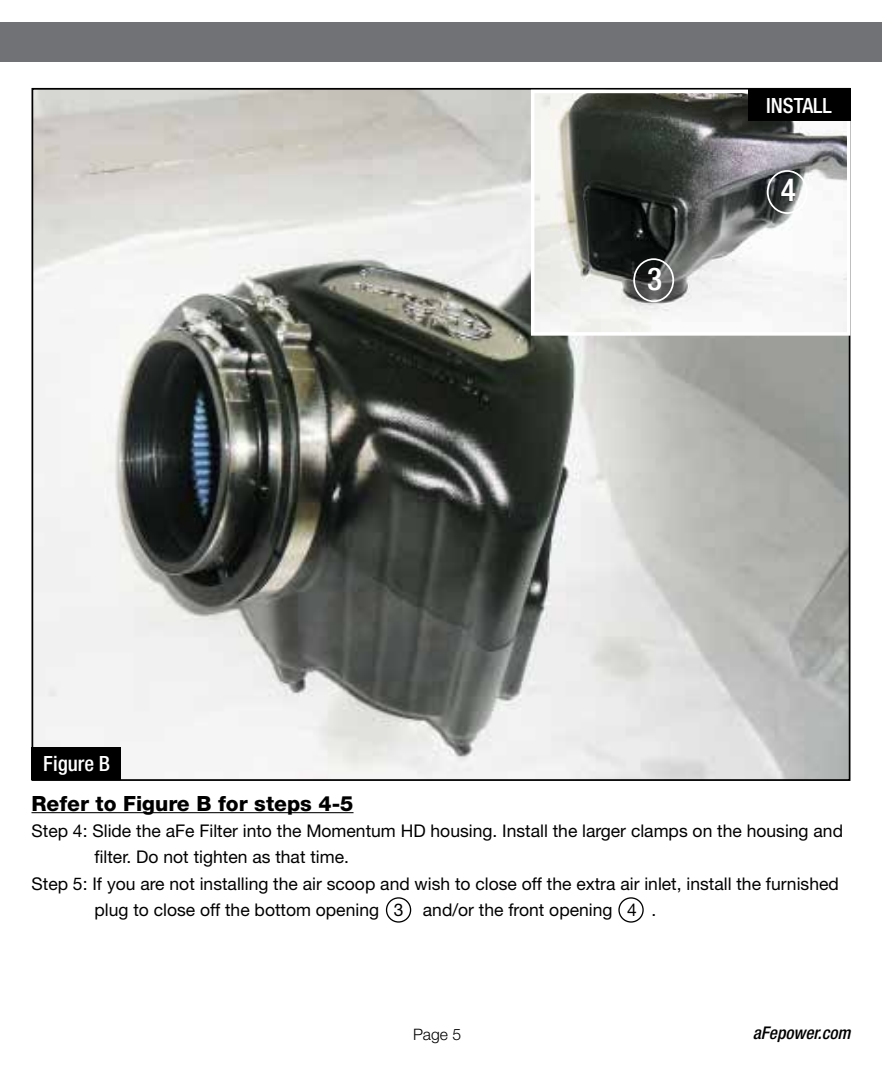
<style>
.page{position:relative;width:882px;height:1071px;background:#fff}
.page>*{position:absolute;margin:0;border:0;box-sizing:border-box;transform-origin:0 0}
.t1{font:500 condensed 31.5px "Helvetica Neue";color:#fff}
.t2{font:800 21px "Helvetica Neue";color:#000}
.t3{font:500 condensed 21px "Helvetica Neue";color:#fff}
.t4{font:17.5px "Helvetica Neue";color:#000}
.t5{font:italic 500 condensed 17.5px "Helvetica Neue";color:#000}
.t6{font:300 15.75px "Helvetica Neue";color:#000}
</style>
<div class="page">
<div style="left:0;top:23px;width:882px;height:39px;background:#717275"></div>
<hr style="left:32px;top:812px;width:322px;height:1px;background:#000">
<img style="left:35px;top:91px;width:812px;height:687px">
<div style="left:32px;top:747px;width:89px;height:33px;background:#000"></div>
<div style="left:386px;top:897px;width:25px;height:26px;border:1px solid #000;border-radius:50%"></div>
<img style="left:536px;top:95px;width:309px;height:236px">
<div style="left:531px;top:90px;width:319px;height:246px;border:4px solid #fff"></div>
<div style="left:748px;top:88px;width:102px;height:33px;background:#000"></div>
<div style="left:767px;top:170px;width:41px;height:44px;border:2px solid #fff;border-radius:50%"></div>
<div style="left:633px;top:258px;width:41px;height:44px;border:2px solid #fff;border-radius:50%"></div>
<div style="left:618px;top:897px;width:26px;height:26px;border:1px solid #000;border-radius:50%"></div>
<p class="t3" style="left:766px;top:93px;width:67px">INSTALL</p>
<p class="t3" style="left:43px;top:751px;width:68px">Figure B</p>
<h1 class="t1" style="left:647px;top:260px;width:17px">3</h1>
<h1 class="t1" style="left:781px;top:172px;width:17px">4</h1>
<p class="t2" style="left:32px;top:791px;width:324px">Refer to Figure B for steps 4-5</p>
<p class="t4" style="left:32px;top:820px;width:813px">Step 4: Slide the aFe Filter into the Momentum HD housing. Install the larger clamps on the housing and</p>
<p class="t4" style="left:94px;top:847px;width:256px">filter. Do not tighten as that time.</p>
<p class="t4" style="left:32px;top:873px;width:809px">Step 5: If you are not installing the air scoop and wish to close off the extra air inlet, install the furnished</p>
<p class="t4" style="left:94px;top:899px;width:563px">plug to close off the bottom opening 3 and/or the front opening 4 .</p>
<p class="t6" style="left:413px;top:1024px;width:50px">Page 5</p>
<p class="t5" style="left:753px;top:1023px;width:99px">aFepower.com</p>
</div>
